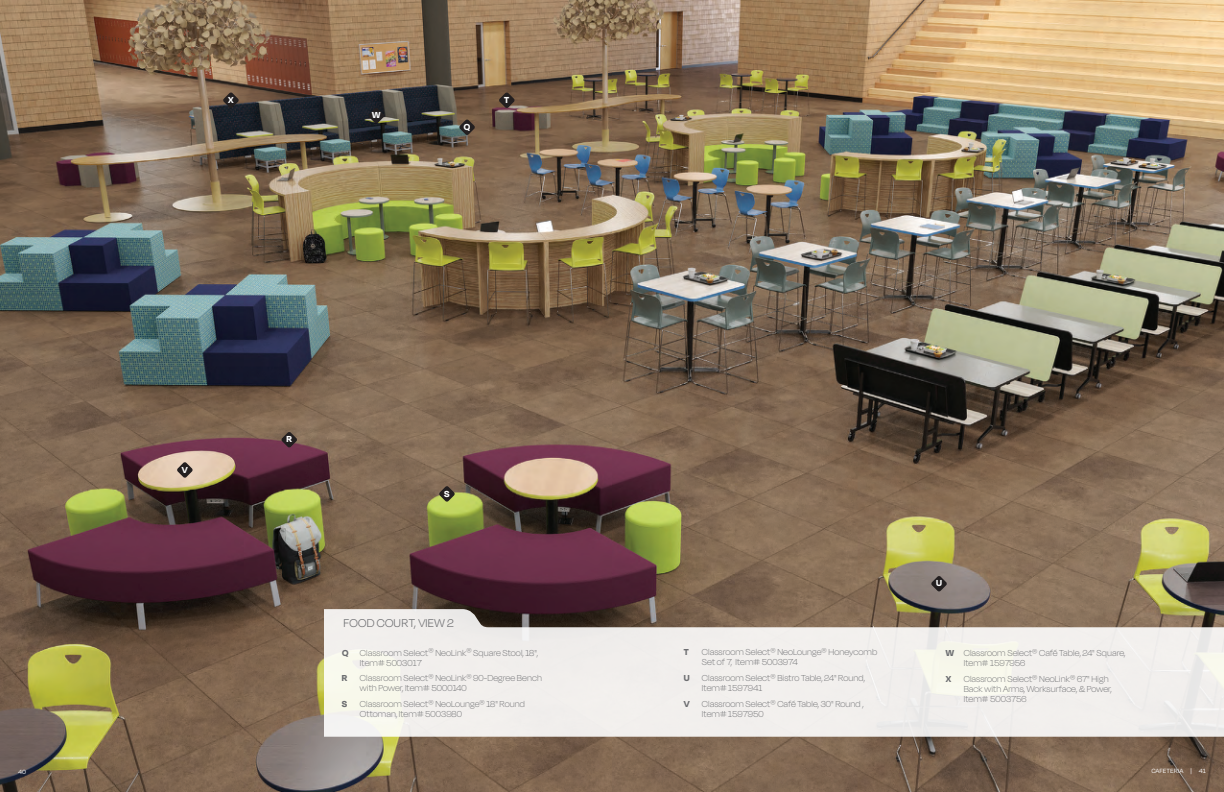
<style>
.page{position:relative;width:1224px;height:792px;background:#fff}
.page>*{position:absolute;margin:0;border:0;box-sizing:border-box;transform-origin:0 0}
.t1{font:300 13px "Degular Display";letter-spacing:.02em;color:#6c6d70}
.t2{font:700 10.1px "Degular Display";color:#fff}
.t3{font:100 10px/10px "Degular Display";letter-spacing:.01em;color:#6c6d70}
.t4{font:700 10px "Degular Display";color:#6c6d70}
.t5{font:7px "Degular";color:#fff}
.s1{font-weight:700}
</style>
<div class="page">
<img style="left:0;top:0;width:1224px;height:792px">
<svg style="left:324px;top:609px;width:900px;height:128px;fill:#f2efed"></svg>
<svg style="left:499px;top:92px;width:16px;height:16px"></svg>
<svg style="left:223px;top:92px;width:16px;height:16px"></svg>
<svg style="left:368px;top:108px;width:16px;height:16px"></svg>
<svg style="left:459px;top:119px;width:16px;height:16px"></svg>
<svg style="left:177px;top:462px;width:16px;height:16px"></svg>
<svg style="left:439px;top:486px;width:16px;height:16px"></svg>
<svg style="left:281px;top:432px;width:16px;height:16px"></svg>
<svg style="left:931px;top:576px;width:16px;height:16px"></svg>
<p class="t2" style="left:228px;top:94px;width:7px">X</p>
<p class="t2" style="left:504px;top:94px;width:7px">T</p>
<p class="t2" style="left:372px;top:109px;width:10px">W</p>
<p class="t2" style="left:464px;top:121px;width:8px">Q</p>
<p class="t2" style="left:182px;top:464px;width:7px">V</p>
<p class="t2" style="left:286px;top:433px;width:7px">R</p>
<p class="t2" style="left:444px;top:488px;width:7px">S</p>
<h1 class="t1" style="left:343px;top:616px;width:112px">FOOD COURT, VIEW 2</h1>
<p class="t3" style="left:360px;top:647px;width:180px;text-indent:-18px"><span class="s1">Q</span> Classroom Select<sup>®</sup> NeoLink<sup>®</sup> Square Stool, 18",<br>Item# 5003017</p>
<p class="t3" style="left:360px;top:673px;width:183px;text-indent:-18px"><span class="s1">R</span> Classroom Select<sup>®</sup> NeoLink<sup>®</sup> 90-Degree Bench with Power, Item# 5000140</p>
<p class="t4" style="left:342px;top:698px;width:7px">S</p>
<p class="t3" style="left:360px;top:699px;width:166px">Classroom Select<sup>®</sup> NeoLounge<sup>®</sup> 18" Round<br>Ottoman, Item# 5003980</p>
<p class="t4" style="left:684px;top:646px;width:6px">T</p>
<p class="t3" style="left:702px;top:647px;width:177px">Classroom Select<sup>®</sup> NeoLounge<sup>®</sup> Honeycomb<br>Set of 7, Item# 5003974</p>
<p class="t3" style="left:702px;top:673px;width:164px;text-indent:-18px"><span class="s1">U</span> Classroom Select<sup>®</sup> Bistro Table, 24" Round,<br>Item# 1597941</p>
<p class="t3" style="left:702px;top:699px;width:163px;text-indent:-18px"><span class="s1">V</span> Classroom Select<sup>®</sup> Café Table, 30" Round ,<br>Item# 1597950</p>
<p class="t2" style="left:936px;top:577px;width:7px">U</p>
<p class="t3" style="left:964px;top:648px;width:163px;text-indent:-18px"><span class="s1">W</span> Classroom Select<sup>®</sup> Café Table, 24" Square,<br>Item# 1597956</p>
<p class="t4" style="left:946px;top:673px;width:7px">X</p>
<p class="t3" style="left:964px;top:674px;width:149px">Classroom Select<sup>®</sup> NeoLink<sup>®</sup> 67" High<br>Back with Arms, Worksurface, &amp; Power,<br>Item# 5003756</p>
<p class="t5" style="left:18px;top:767px;width:10px">40</p>
<p class="t5" style="left:1151px;top:767px;width:56px">CAFETERIA | 41</p>
</div>
